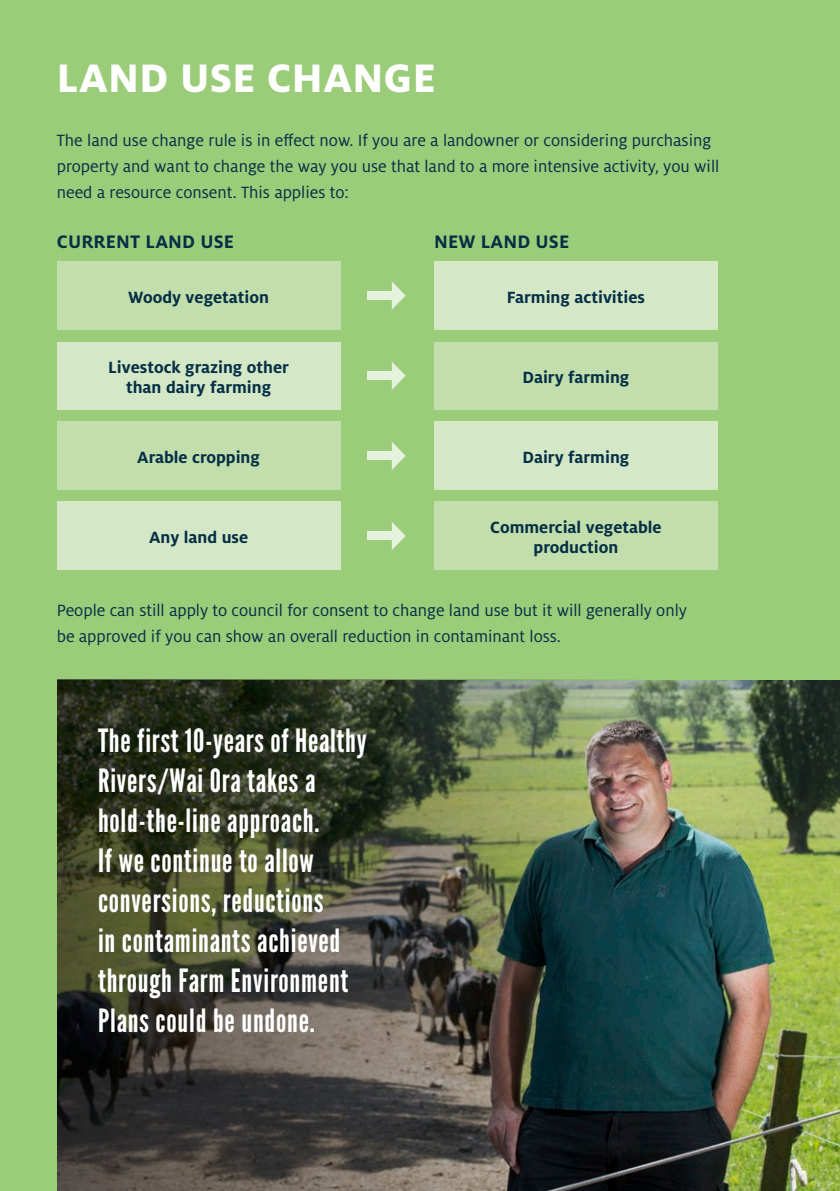
<style>
.page{position:relative;width:840px;height:1191px;background:#fff}
.page>*{position:absolute;margin:0;border:0;box-sizing:border-box;transform-origin:0 0}
.t1{font:800 44px "Milo Pro";letter-spacing:.01em;color:#fff}
.t2{font:32px/40px "League Gothic";letter-spacing:.025em;color:#fff}
.t3{font:700 20px "Milo Pro";letter-spacing:.01em;color:#052f45}
.t4{font:18px/26px "Milo Pro";color:#052f45}
.t5{font:700 18px/20px "Milo Pro";color:#052f45;text-align:center}
</style>
<div class="page">
<div style="left:0;top:0;width:839px;height:1191px;background:#9bcc7a"></div>
<img style="left:655px;top:680px;width:184px;height:511px">
<img style="left:57px;top:680px;width:598px;height:511px">
<div style="left:57px;top:261px;width:283px;height:69px;background:#c2deac"></div>
<div style="left:434px;top:261px;width:283px;height:69px;background:#d4e7c6"></div>
<div style="left:57px;top:342px;width:283px;height:67px;background:#d4e7c6"></div>
<div style="left:434px;top:342px;width:283px;height:67px;background:#c2deac"></div>
<div style="left:57px;top:422px;width:283px;height:68px;background:#c2deac"></div>
<div style="left:434px;top:422px;width:283px;height:68px;background:#d4e7c6"></div>
<div style="left:57px;top:502px;width:283px;height:68px;background:#d4e7c6"></div>
<div style="left:434px;top:502px;width:283px;height:68px;background:#c2deac"></div>
<div style="left:367px;top:291px;width:29px;height:9px;background:#e5f2dd"></div>
<svg style="left:391px;top:282px;width:14px;height:28px"></svg>
<div style="left:367px;top:371px;width:29px;height:9px;background:#e5f2dd"></div>
<svg style="left:391px;top:362px;width:14px;height:28px"></svg>
<div style="left:367px;top:451px;width:29px;height:9px;background:#e5f2dd"></div>
<svg style="left:391px;top:442px;width:14px;height:28px"></svg>
<div style="left:367px;top:532px;width:29px;height:8px;background:#e5f2dd"></div>
<svg style="left:391px;top:522px;width:14px;height:28px"></svg>
<h1 class="t1" style="left:57px;top:52px;width:380px">LAND USE CHANGE</h1>
<p class="t4" style="left:57px;top:127px;width:663px">The land use change rule is in effect now. If you are a landowner or considering purchasing property and want to change the way you use that land to a more intensive activity, you will need a resource consent. This applies to:</p>
<p class="t3" style="left:57px;top:231px;width:179px">CURRENT LAND USE</p>
<p class="t5" style="left:128px;top:287px;width:142px">Woody vegetation</p>
<p class="t3" style="left:434px;top:231px;width:137px">NEW LAND USE</p>
<p class="t5" style="left:506px;top:287px;width:140px">Farming activities</p>
<p class="t5" style="left:108px;top:357px;width:182px">Livestock grazing other than dairy farming</p>
<p class="t5" style="left:522px;top:367px;width:108px">Dairy farming</p>
<p class="t5" style="left:137px;top:447px;width:124px">Arable cropping</p>
<p class="t5" style="left:522px;top:447px;width:108px">Dairy farming</p>
<p class="t5" style="left:149px;top:527px;width:101px">Any land use</p>
<p class="t5" style="left:490px;top:517px;width:173px">Commercial vegetable production</p>
<p class="t4" style="left:57px;top:597px;width:631px">People can still apply to council for consent to change land use but it will generally only be approved if you can show an overall reduction in contaminant loss.</p>
<h2 class="t2" style="left:98px;top:720px;width:270px">The first 10-years of Healthy<br>Rivers/Wai Ora takes a hold-the-line approach.<br>If we continue to allow conversions, reductions<br>in contaminants achieved through Farm Environment<br>Plans could be undone.</h2>
</div>
